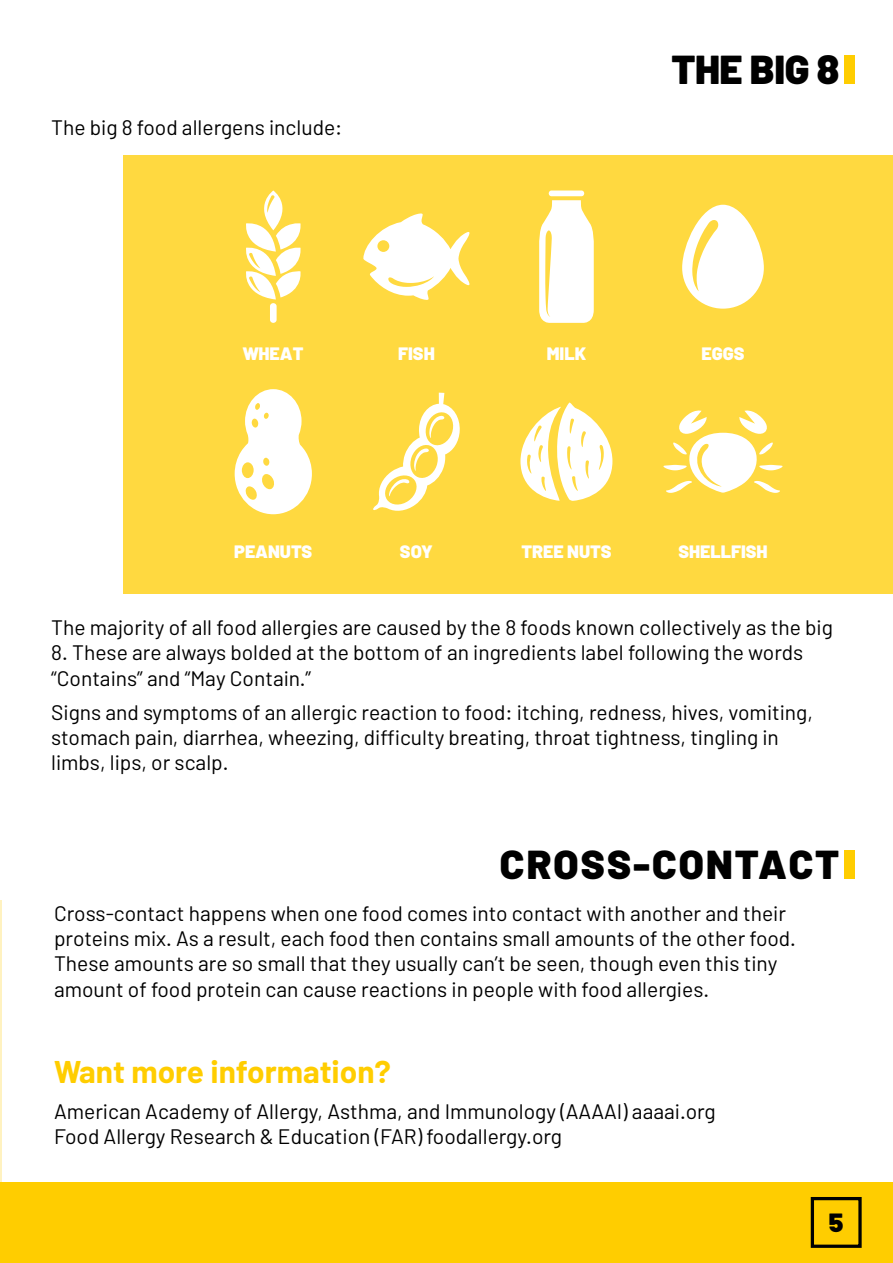
<style>
.page{position:relative;width:893px;height:1263px;background:#fff}
.page>*{position:absolute;margin:0;border:0;box-sizing:border-box;transform-origin:0 0}
.t1{font:900 40.5px "Barlow";letter-spacing:.05em;color:#000}
.t2{font:700 31.5px "Barlow";color:#ffcd00}
.t3{font:900 26.4px "Barlow";color:#000101}
.t4{font:21px/25.2px "Barlow";color:#000}
.t5{font:900 18px "Barlow";color:#fff}
</style>
<div class="page">
<div style="left:0;top:1182px;width:893px;height:81px;background:#ffcd00"></div>
<div style="left:811px;top:1197px;width:51px;height:51px;border:3px solid #000101"></div>
<hr style="left:0;top:900px;width:1px;height:296px;background:#ffcd00">
<div style="left:844px;top:56px;width:11px;height:28px;background:#ffcd00"></div>
<div style="left:124px;top:155px;width:769px;height:438px;background:#ffd940"></div>
<div style="left:270px;top:303px;width:7px;height:20px;background:#fff;border-radius:3px"></div>
<svg style="left:246px;top:190px;width:55px;height:110px"></svg>
<svg style="left:235px;top:389px;width:77px;height:125px"></svg>
<svg style="left:373px;top:393px;width:87px;height:118px"></svg>
<svg style="left:363px;top:213px;width:107px;height:87px"></svg>
<div style="left:549px;top:190px;width:35px;height:6px;background:#fff;border-radius:3px"></div>
<svg style="left:539px;top:200px;width:55px;height:123px;background:#fff9e3"></svg>
<svg style="left:520px;top:402px;width:92px;height:99px"></svg>
<div style="left:682px;top:205px;width:82px;height:104px;background:#fff;border-radius:41px"></div>
<svg style="left:692px;top:220px;width:26px;height:71px"></svg>
<svg style="left:663px;top:410px;width:120px;height:83px"></svg>
<div style="left:844px;top:850px;width:11px;height:28px;background:#ffcd00"></div>
<p class="t4" style="left:51px;top:114px;width:293px">The big 8 food allergens include:</p>
<p class="t5" style="left:243px;top:343px;width:62px">WHEAT</p>
<p class="t5" style="left:234px;top:541px;width:80px">PEANUTS</p>
<p class="t5" style="left:398px;top:343px;width:38px">FISH</p>
<p class="t5" style="left:400px;top:541px;width:34px">SOY</p>
<h1 class="t1" style="left:671px;top:44px;width:169px">THE BIG 8</h1>
<p class="t5" style="left:547px;top:343px;width:41px">MILK</p>
<p class="t5" style="left:701px;top:343px;width:44px">EGGS</p>
<p class="t5" style="left:521px;top:541px;width:92px">TREE NUTS</p>
<p class="t5" style="left:678px;top:541px;width:91px">SHELLFISH</p>
<p class="t4" style="left:51px;top:614px;width:783px">The majority of all food allergies are caused by the 8 foods known collectively as the big</p>
<p class="t4" style="left:51px;top:640px;width:754px">8. These are always bolded at the bottom of an ingredients label following the words “Contains” and “May Contain.”</p>
<p class="t4" style="left:51px;top:699px;width:763px">Signs and symptoms of an allergic reaction to food: itching, redness, hives, vomiting, stomach pain, diarrhea, wheezing, difficulty breating, throat tightness, tingling in limbs, lips, or scalp.</p>
<h1 class="t1" style="left:500px;top:839px;width:341px">CROSS-CONTACT</h1>
<p class="t4" style="left:54px;top:900px;width:743px">Cross-contact happens when one food comes into contact with another and their proteins mix. As a result, each food then contains small amounts of the other food.<br>These amounts are so small that they usually can’t be seen, though even this tiny amount of food protein can cause reactions in people with food allergies.</p>
<h2 class="t2" style="left:54px;top:1052px;width:338px">Want more information?</h2>
<p class="t4" style="left:54px;top:1098px;width:663px">American Academy of Allergy, Asthma, and Immunology (AAAAI) aaaai.org<br>Food Allergy Research &amp; Education (FAR) foodallergy.org</p>
<p class="t3" style="left:829px;top:1206px;width:16px">5</p>
</div>
